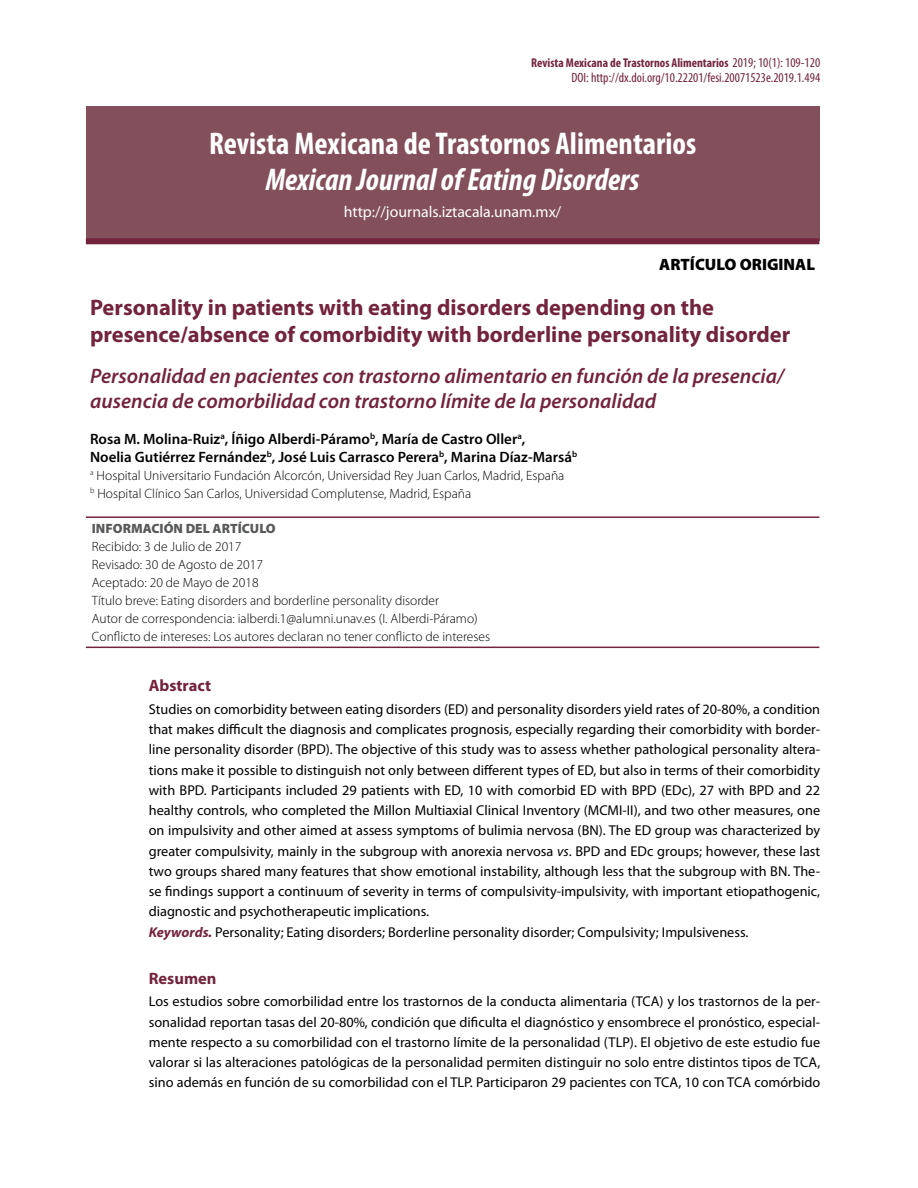
<style>
.page{position:relative;width:918px;height:1188px;background:#fff}
.page>*{position:absolute;margin:0;border:0;box-sizing:border-box;transform-origin:0 0}
.t1{font:700 condensed 31.5px "Myriad Pro";color:#fff}
.t2{font:italic 700 condensed 31.5px "Myriad Pro";color:#fff}
.t3{font:700 22.5px/27px "Myriad Pro";color:#73243d}
.t4{font:italic 600 21px/25.2px "Myriad Pro";color:#73243d}
.t5{font:900 16.5px "Myriad Pro";color:#000}
.t6{font:700 16.5px "Myriad Pro";color:#73243d}
.t7{font:15.75px "Myriad Pro";color:#fff}
.t8{font:600 15px/18px "Myriad Pro";color:#000}
.t9{font:14.25px/20.2px "Myriad Pro";color:#000}
.t10{font:300 13.5px/18px "Myriad Pro";color:#000}
.t11{font:condensed 13.5px "Myriad Pro";color:#73243d}
.t12{font:900 13.5px "Myriad Pro";color:#58595b}
.t13{font:700 condensed 12.75px "Myriad Pro";color:#73243d}
.s1{font-weight:400;font-size:13.5px}
.s2{font-style:italic}
.s3{font-weight:700;font-style:italic;color:#73243d}
</style>
<div class="page">
<div style="left:86px;top:106px;width:733px;height:135px;background:#824f5b"></div>
<hr style="left:86px;top:516px;width:733px;height:2px;background:#73243d">
<hr style="left:86px;top:647px;width:733px;height:1px;background:#73243d">
<div style="left:86px;top:238px;width:733px;height:6px;background:#73243d"></div>
<p class="t13" style="left:531px;top:56px;width:290px">Revista Mexicana de Trastornos Alimentarios <span class="s1">2019; 10(1): 109-120</span></p>
<p class="t11" style="left:572px;top:70px;width:250px">DOI: http://dx.doi.org/10.22201/fesi.20071523e.2019.1.494</p>
<h1 class="t1" style="left:209px;top:126px;width:489px">Revista Mexicana de Trastornos Alimentarios</h1>
<h1 class="t2" style="left:266px;top:163px;width:375px">Mexican Journal of Eating Disorders</h1>
<p class="t7" style="left:344px;top:203px;width:219px">http://journals.iztacala.unam.mx/</p>
<p class="t5" style="left:659px;top:255px;width:157px">ARTÍCULO ORIGINAL</p>
<h2 class="t3" style="left:90px;top:294px;width:702px">Personality in patients with eating disorders depending on the presence/absence of comorbidity with borderline personality disorder</h2>
<h3 class="t4" style="left:90px;top:363px;width:695px">Personalidad en pacientes con trastorno alimentario en función de la presencia/ ausencia de comorbilidad con trastorno límite de la personalidad</h3>
<p class="t8" style="left:90px;top:430px;width:489px">Rosa M. Molina-Ruiz<sup>a</sup>, Íñigo Alberdi-Páramo<sup>b</sup>, María de Castro Oller<sup>a</sup>,<br>Noelia Gutiérrez Fernández<sup>b</sup>, José Luis Carrasco Perera<sup>b</sup>, Marina Díaz-Marsá<sup>b</sup></p>
<p class="t10" style="left:90px;top:466px;width:476px"><sup>a</sup> Hospital Universitario Fundación Alcorcón, Universidad Rey Juan Carlos, Madrid, España <sup>b</sup> Hospital Clínico San Carlos, Universidad Complutense, Madrid, España</p>
<p class="t12" style="left:92px;top:521px;width:185px">INFORMACIÓN DEL ARTÍCULO</p>
<p class="t10" style="left:92px;top:538px;width:400px">Recibido: 3 de Julio de 2017<br>Revisado: 30 de Agosto de 2017<br>Aceptado: 20 de Mayo de 2018<br>Título breve: Eating disorders and borderline personality disorder<br>Autor de correspondencia: ialberdi.1@alumni.unav.es (I. Alberdi-Páramo)<br>Conflicto de intereses: Los autores declaran no tener conflicto de intereses</p>
<p class="t6" style="left:149px;top:676px;width:64px">Abstract</p>
<p class="t9" style="left:149px;top:699px;width:673px">Studies on comorbidity between eating disorders (ED) and personality disorders yield rates of 20-80%, a condition that makes difficult the diagnosis and complicates prognosis, especially regarding their comorbidity with border&shy;line personality disorder (BPD). The objective of this study was to assess whether pathological personality altera&shy;tions make it possible to distinguish not only between different types of ED, but also in terms of their comorbidity with BPD. Participants included 29 patients with ED, 10 with comorbid ED with BPD (EDc), 27 with BPD and 22 healthy controls, who completed the Millon Multiaxial Clinical Inventory (MCMI-II), and two other measures, one on impulsivity and other aimed at assess symptoms of bulimia nervosa (BN). The ED group was characterized by greater compulsivity, mainly in the subgroup with anorexia nervosa <span class="s2">vs</span>. BPD and EDc groups; however, these last two groups shared many features that show emotional instability, although less that the subgroup with BN. The&shy;se findings support a continuum of severity in terms of compulsivity-impulsivity, with important etiopathogenic, diagnostic and psychotherapeutic implications.<br><span class="s3">Keywords.</span> Personality; Eating disorders; Borderline personality disorder; Compulsivity; Impulsiveness.</p>
<p class="t6" style="left:149px;top:969px;width:69px">Resumen</p>
<p class="t9" style="left:149px;top:992px;width:673px;text-align:justify">Los estudios sobre comorbilidad entre los trastornos de la conducta alimentaria (TCA) y los trastornos de la per&shy;sonalidad reportan tasas del 20-80%, condición que dificulta el diagnóstico y ensombrece el pronóstico, especial&shy;mente respecto a su comorbilidad con el trastorno límite de la personalidad (TLP). El objetivo de este estudio fue valorar si las alteraciones patológicas de la personalidad permiten distinguir no solo entre distintos tipos de TCA, sino además en función de su comorbilidad con el TLP. Participaron 29 pacientes con TCA, 10 con TCA comórbido</p>
</div>
